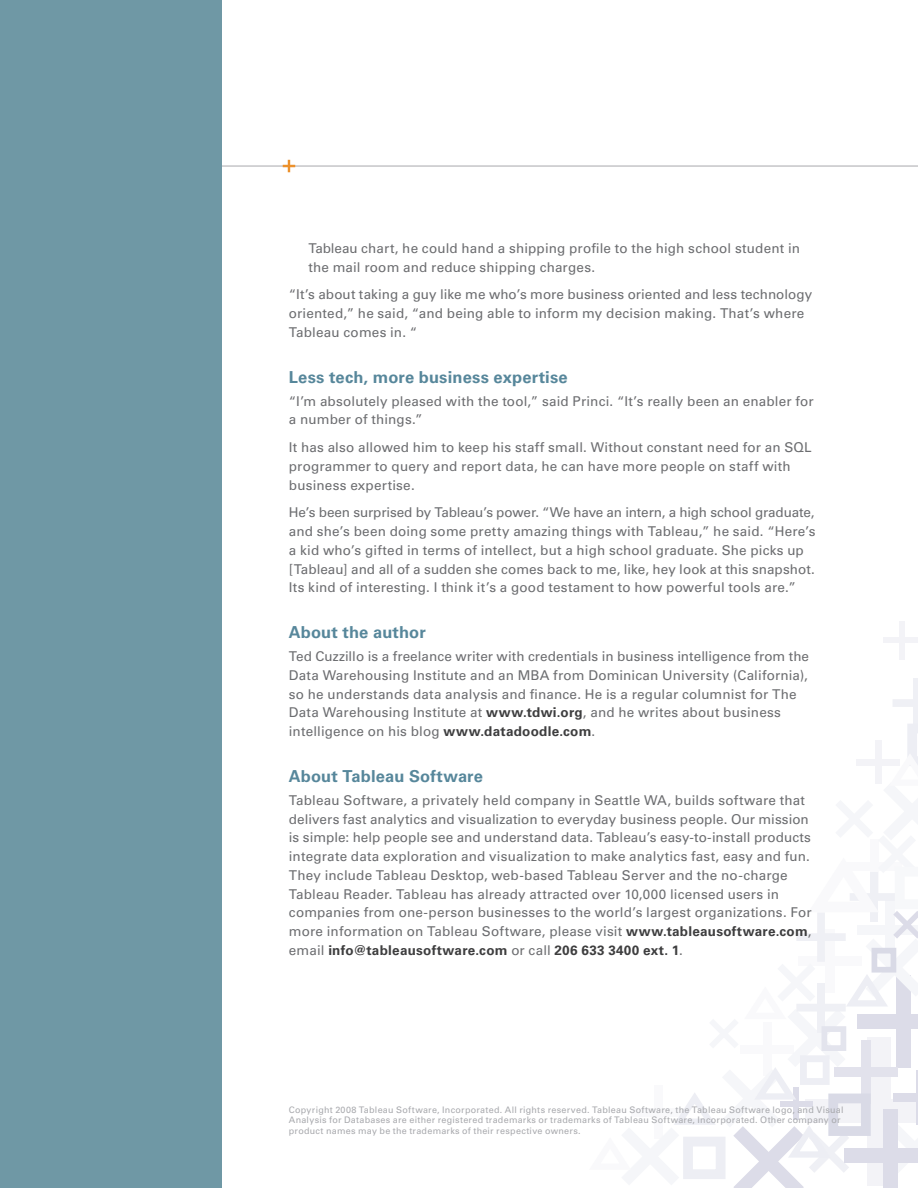
<style>
.page{position:relative;width:918px;height:1188px;background:#fff}
.page>*{position:absolute;margin:0;border:0;box-sizing:border-box;transform-origin:0 0}
.Headline{font:700 16.5px "Univers LT Std";letter-spacing:.01em;color:#57879b}
.Body_copy{font:13.5px/18.8px "Univers LT Std";letter-spacing:.01em;color:#6c6d70}
.Body_copy_BULLETS_EO{font:13.5px/18.8px "Univers LT Std";letter-spacing:.01em;color:#6c6d70}
.Legalese{font:9px/10.5px "Univers LT Std";letter-spacing:.03em;color:#a8a9ad}
.s1{font-weight:700;color:#3e3e3f}
</style>
<div class="page">
<div style="left:899px;top:621px;width:6px;height:38px;background:#f3f3f7"></div>
<div style="left:883px;top:637px;width:35px;height:6px;background:#f3f3f7"></div>
<div style="left:913px;top:678px;width:5px;height:50px;background:#eff0f5"></div>
<div style="left:893px;top:699px;width:25px;height:8px;background:#eff0f5"></div>
<svg style="left:674px;top:724px;width:244px;height:464px"></svg>
<div style="left:884px;top:1109px;width:14px;height:79px;background:#dcdce8"></div>
<div style="left:845px;top:1148px;width:73px;height:14px;background:#dcdce8"></div>
<hr style="left:190px;top:166px;width:728px;height:1px;background:#a8a9ad">
<div style="left:0;top:0;width:221px;height:1188px;background:#6f98a5"></div>
<svg style="left:283px;top:160px;width:12px;height:12px"></svg>
<p class="Body_copy_BULLETS_EO" style="left:308px;top:239px;width:493px">Tableau chart, he could hand a shipping profile to the high school student in the mail room and reduce shipping charges.</p>
<p class="Body_copy" style="left:289px;top:285px;width:525px">“It’s about taking a guy like me who’s more business oriented and less technology oriented,” he said, “and being able to inform my decision making. That’s where<br>Tableau comes in. “</p>
<p class="Headline" style="left:289px;top:367px;width:280px">Less tech, more business expertise</p>
<p class="Body_copy" style="left:289px;top:392px;width:526px">“I’m absolutely pleased with the tool,” said Princi. “It’s really been an enabler for a number of things.”</p>
<p class="Body_copy" style="left:289px;top:438px;width:524px">It has also allowed him to keep his staff small. Without constant need for an SQL programmer to query and report data, he can have more people on staff with business expertise.</p>
<p class="Body_copy" style="left:289px;top:503px;width:528px">He’s been surprised by Tableau’s power. “We have an intern, a high school graduate, and she’s been doing some pretty amazing things with Tableau,” he said. “Here’s a kid who’s gifted in terms of intellect, but a high school graduate. She picks up [Tableau] and all of a sudden she comes back to me, like, hey look at this snapshot.<br>Its kind of interesting. I think it’s a good testament to how powerful tools are.”</p>
<p class="Headline" style="left:289px;top:623px;width:138px">About the author</p>
<p class="Body_copy" style="left:289px;top:647px;width:522px">Ted Cuzzillo is a freelance writer with credentials in business intelligence from the Data Warehousing Institute and an MBA from Dominican University (California), so he understands data analysis and finance. He is a regular columnist for The Data Warehousing Institute at <span class="s1">www.tdwi.org</span>, and he writes about business intelligence on his blog <span class="s1">www.datadoodle.com</span>.</p>
<p class="Headline" style="left:289px;top:766px;width:196px">About Tableau Software</p>
<p class="Body_copy" style="left:289px;top:791px;width:524px">Tableau Software, a privately held company in Seattle WA, builds software that delivers fast analytics and visualization to everyday business people. Our mission is simple: help people see and understand data. Tableau’s easy-to-install products integrate data exploration and visualization to make analytics fast, easy and fun.<br>They include Tableau Desktop, web-based Tableau Server and the no-charge Tableau Reader. Tableau has already attracted over 10,000 licensed users in companies from one-person businesses to the world’s largest organizations. For more information on Tableau Software, please visit <span class="s1">www.tableausoftware.com</span>, email <span class="s1">info@tableausoftware.com</span> or call <span class="s1">206 633 3400 ext. 1</span>.</p>
<p class="Legalese" style="left:289px;top:1104px;width:556px">Copyright 2008 Tableau Software, Incorporated. All rights reserved. Tableau Software, the Tableau Software logo, and Visual<br>Analysis for Databases are either registered trademarks or trademarks of Tableau Software, Incorporated. Other company or product names may be the trademarks of their respective owners.</p>
</div>
